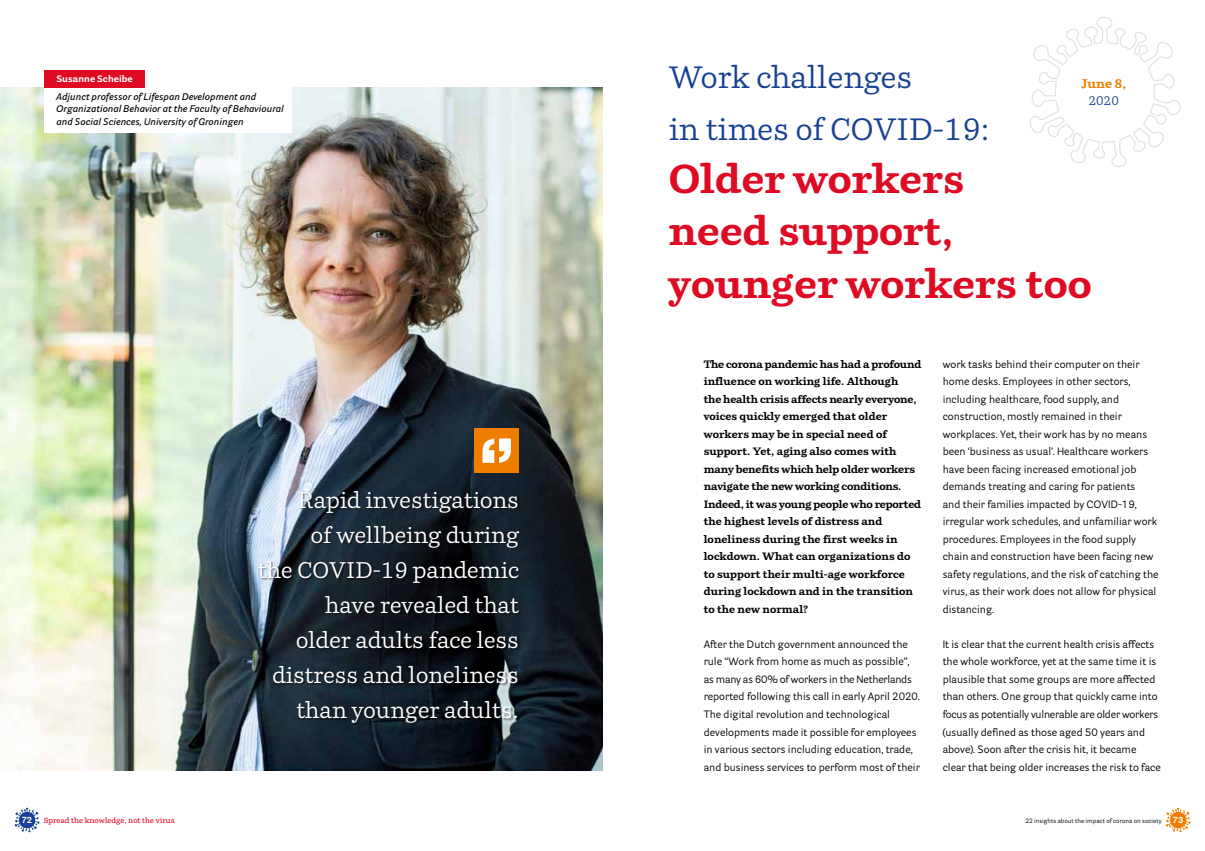
<style>
.page{position:relative;width:1205px;height:851px;background:#fff}
.page>*{position:absolute;margin:0;border:0;box-sizing:border-box;transform-origin:0 0}
.t1{font:700 40px/52.5px "Parry";color:#de0b22}
.t2{font:30.62px/52.5px "Parry";color:#164194}
.t3{font:22.5px/35px "Parry";color:#fff;text-align:right}
.t4{font:700 12.5px "Parry";color:#ef7d00}
.t5{font:12.5px "Parry";color:#164194}
.t6{font:10.62px/17.5px "Parry Grotesque";color:#000}
.t7{font:700 10.62px/17.5px "Parry";color:#000}
.t8{font:italic 600 9.38px/12.5px "Parry Grotesque";color:#000}
.t9{font:700 9.38px "Parry Grotesque";color:#fff}
.t10{font:700 8.75px "Parry Grotesque";color:#fff}
.t11{font:600 7.5px "Parry";color:#de0b22}
.t12{font:6.25px "Parry Grotesque";color:#000}
</style>
<div class="page">
<img style="left:0;top:88px;width:602px;height:682px">
<svg style="left:15px;top:807px;width:25px;height:25px"></svg>
<svg style="left:1166px;top:807px;width:24px;height:25px"></svg>
<div style="left:44px;top:78px;width:247px;height:55px;background:#fff"></div>
<div style="left:44px;top:70px;width:101px;height:18px;background:#de0b22"></div>
<div style="left:474px;top:428px;width:45px;height:44px;background:#ef7d00"></div>
<svg style="left:482px;top:438px;width:29px;height:25px"></svg>
<div style="left:258px;top:490px;width:264px;height:236px;background:#000;opacity:.5"></div>
<svg style="left:1029px;top:17px;width:152px;height:150px"></svg>
<p class="t9" style="left:57px;top:73px;width:78px">Susanne Scheibe</p>
<p class="t8" style="left:57px;top:90px;width:229px">Adjunct professor of Lifespan Development and<br>Organizational Behavior at the Faculty of Behavioural and Social Sciences, University of Groningen</p>
<h3 class="t3" style="left:258px;top:482px;width:262px">Rapid investigations<br>of wellbeing during<br>the COVID-19 pandemic have revealed that<br>older adults face less distress and loneliness than younger adults.</h3>
<h2 class="t2" style="left:669px;top:50px;width:322px">Work challenges<br>in times of COVID-19:</h2>
<h1 class="t1" style="left:669px;top:151px;width:424px">Older workers<br>need support, younger workers too</h1>
<p class="t4" style="left:1081px;top:75px;width:46px">June 8,</p>
<p class="t5" style="left:1089px;top:93px;width:32px">2020</p>
<p class="t7" style="left:704px;top:355px;width:219px">The corona pandemic has had a profound influence on working life. Although<br>the health crisis affects nearly everyone, voices quickly emerged that older workers may be in special need of support. Yet, aging also comes with many benefits which help older workers navigate the new working conditions.<br>Indeed, it was young people who reported the highest levels of distress and loneliness during the first weeks in lockdown. What can organizations do to support their multi-age workforce during lockdown and in the transition to the new normal?</p>
<p class="t6" style="left:704px;top:635px;width:218px">After the Dutch government announced the rule “Work from home as much as possible”, as many as 60% of workers in the Netherlands reported following this call in early April 2020.<br>The digital revolution and technological developments made it possible for employees in various sectors including education, trade, and business services to perform most of their</p>
<p class="t6" style="left:943px;top:355px;width:217px">work tasks behind their computer on their home desks. Employees in other sectors, including healthcare, food supply, and construction, mostly remained in their workplaces. Yet, their work has by no means been ‘business as usual’. Healthcare workers have been facing increased emotional job demands treating and caring for patients<br>and their families impacted by COVID-19, irregular work schedules, and unfamiliar work procedures. Employees in the food supply chain and construction have been facing new safety regulations, and the risk of catching the virus, as their work does not allow for physical distancing.</p>
<p class="t6" style="left:943px;top:635px;width:220px">It is clear that the current health crisis affects the whole workforce, yet at the same time it is plausible that some groups are more affected than others. One group that quickly came into focus as potentially vulnerable are older workers (usually defined as those aged 50 years and above). Soon after the crisis hit, it became clear that being older increases the risk to face</p>
<p class="t10" style="left:22px;top:814px;width:12px">72</p>
<p class="t11" style="left:44px;top:815px;width:133px">Spread the knowledge, not the virus</p>
<p class="t12" style="left:1025px;top:816px;width:138px">22 insights about the impact of corona on society</p>
<p class="t10" style="left:1173px;top:814px;width:12px">73</p>
</div>
